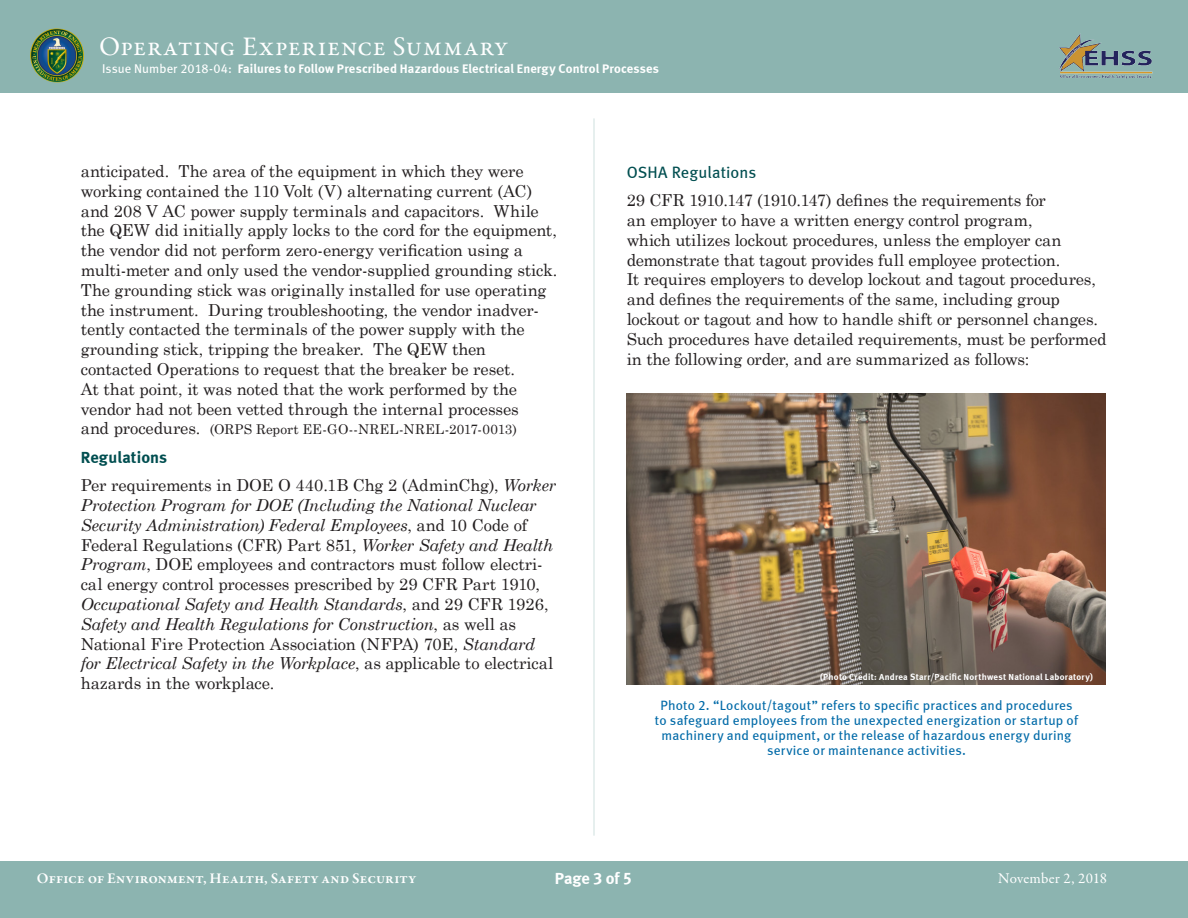
<style>
.page{position:relative;width:1188px;height:918px;background:#fff}
.page>*{position:absolute;margin:0;border:0;box-sizing:border-box;transform-origin:0 0}
.t1{font:27px "Garamond Premr Pro";letter-spacing:.02em;color:#fff}
.Regular_Text_Left_Ju{font:16.5px/19.8px "Century Schoolbook";letter-spacing:-.015em;color:#231f20}
.Subheading{font:16.5px "Meta Book LF";letter-spacing:.005em;color:#004e50}
.Heading{font:16.5px "Meta Bold LF";letter-spacing:.005em;color:#004e50}
.t2{font:16.5px "Meta Bold LF";letter-spacing:-.01em;color:#fff}
.t3{font:600 15px "Garamond Premr Pro";letter-spacing:.015em;color:#fff}
.t4{font:15px "Garamond Premr Pro";letter-spacing:.01em;color:#fff}
.Heading-2{font:13.5px/15px "Meta Book LF";letter-spacing:.015em;color:#006aa8;text-align:center}
.Regular_Text_Left_Ju-2{font:13.5px "Century Schoolbook";letter-spacing:.015em;color:#231f20}
.Header_subheadline{font:12.75px "Meta Bold LF";letter-spacing:.01em;color:#fff}
.Heading-3{font:9px "Meta Bold LF";letter-spacing:.03em;color:#fff}
.s1{font-family:"Meta Book LF"}
.s2{font-size:16.5px}
.s3{font-style:italic}
</style>
<div class="page">
<div style="left:0;top:0;width:1188px;height:92px;background:#8cb4b0"></div>
<div style="left:0;top:861px;width:1188px;height:57px;background:#8cb4b0"></div>
<img style="left:30px;top:28px;width:54px;height:54px">
<img style="left:1059px;top:34px;width:93px;height:45px">
<hr style="left:593px;top:119px;width:2px;height:716px;background:#dfeae9">
<img style="left:626px;top:393px;width:479px;height:292px">
<h1 class="t1" style="left:99px;top:31px;width:411px">Operating Experience Summary</h1>
<p class="Header_subheadline" style="left:102px;top:61px;width:559px"><span class="s1">Issue Number 2018-04:</span> Failures to Follow Prescribed Hazardous Electrical Energy Control Processes</p>
<p class="Regular_Text_Left_Ju" style="left:81px;top:160px;width:478px">anticipated. The area of the equipment in which they were working contained the 110 Volt (V) alternating current (AC) and 208 V AC power supply terminals and capacitors. While the QEW did initially apply locks to the cord for the equipment, the vendor did not perform zero-energy verification using a multi-meter and only used the vendor-supplied grounding stick.<br>The grounding stick was originally installed for use operating the instrument. During troubleshooting, the vendor inadver&shy;tently contacted the terminals of the power supply with the grounding stick, tripping the breaker. The QEW then contacted Operations to request that the breaker be reset.<br>At that point, it was noted that the work performed by the vendor had not been vetted through the internal processes</p>
<p class="Regular_Text_Left_Ju-2" style="left:81px;top:418px;width:438px"><span class="s2">and procedures.</span> (ORPS Report EE-GO--NREL-NREL-2017-0013)</p>
<p class="Heading" style="left:81px;top:447px;width:88px">Regulations</p>
<p class="Regular_Text_Left_Ju" style="left:81px;top:474px;width:477px">Per requirements in DOE O 440.1B Chg 2 (AdminChg), <span class="s3">Worker Protection Program for DOE (Including the National Nuclear Security Administration) Federal Employees</span>, and 10 Code of Federal Regulations (CFR) Part 851, <span class="s3">Worker Safety and Health Program</span>, DOE employees and contractors must follow electri&shy;cal energy control processes prescribed by 29 CFR Part 1910, <span class="s3">Occupational Safety and Health Standards</span>, and 29 CFR 1926, <span class="s3">Safety and Health Regulations for Construction</span>, as well as National Fire Protection Association (NFPA) 70E, <span class="s3">Standard for Electrical Safety in the Workplace</span>, as applicable to electrical hazards in the workplace.</p>
<p class="Subheading" style="left:627px;top:162px;width:131px">OSHA Regulations</p>
<p class="Regular_Text_Left_Ju" style="left:627px;top:189px;width:481px">29 CFR 1910.147 (1910.147) defines the requirements for<br>an employer to have a written energy control program,<br>which utilizes lockout procedures, unless the employer can demonstrate that tagout provides full employee protection.<br>It requires employers to develop lockout and tagout procedures, and defines the requirements of the same, including group lockout or tagout and how to handle shift or personnel changes.<br>Such procedures have detailed requirements, must be performed in the following order, and are summarized as follows:</p>
<p class="Heading-3" style="left:820px;top:672px;width:274px">(Photo Credit: Andrea Starr/Pacific Northwest National Laboratory)</p>
<p class="Heading-2" style="left:655px;top:697px;width:425px">Photo 2. “Lockout/tagout” refers to specific practices and procedures to safeguard employees from the unexpected energization or startup of machinery and equipment, or the release of hazardous energy during service or maintenance activities.</p>
<p class="t2" style="left:555px;top:868px;width:79px">Page 3 of 5</p>
<p class="t3" style="left:37px;top:869px;width:381px">Office of Environment, Health, Safety and Security</p>
<p class="t4" style="left:998px;top:869px;width:110px">November 2, 2018</p>
</div>
